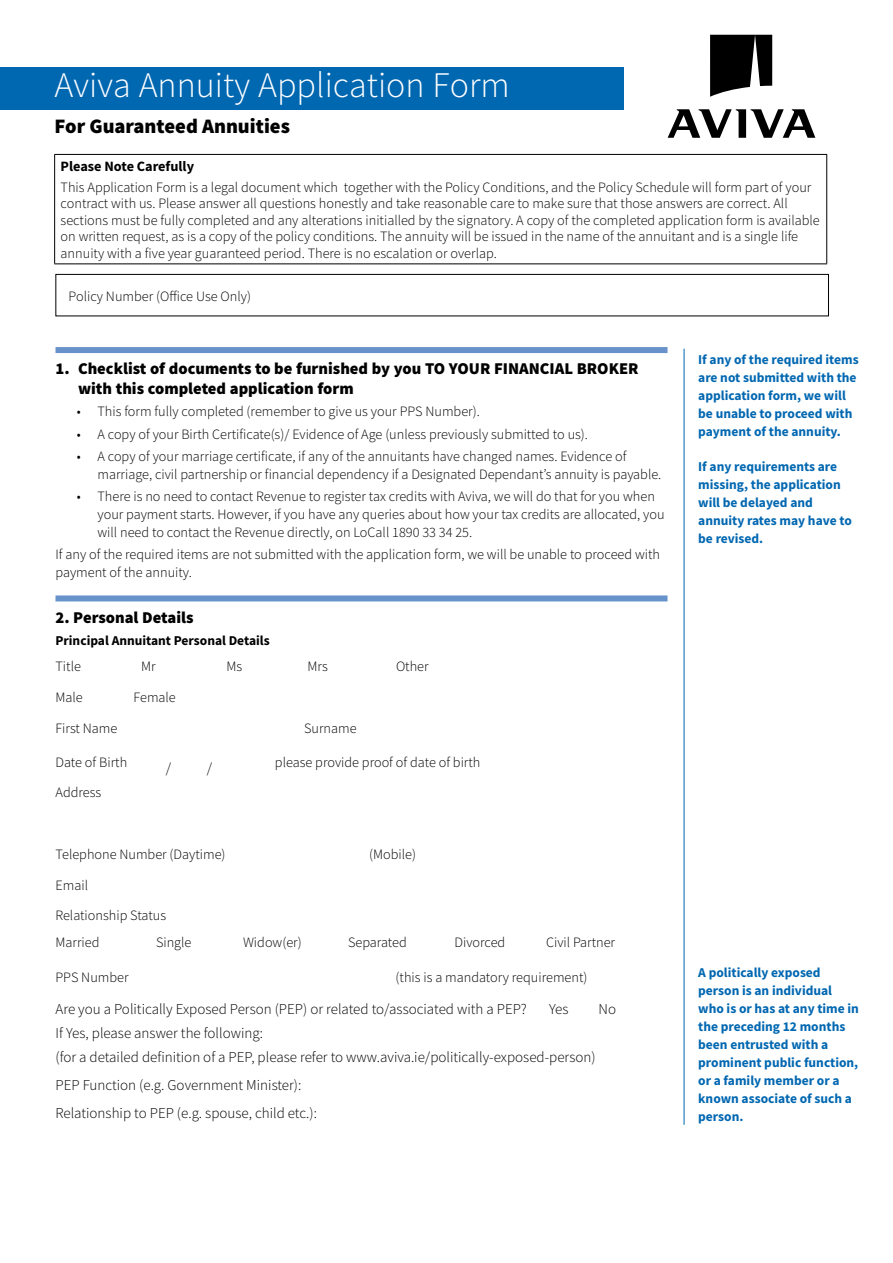
<style>
.page{position:relative;width:893px;height:1263px;background:#fff}
.page>*{position:absolute;margin:0;border:0;box-sizing:border-box;transform-origin:0 0}
.t1{font:300 36px "Source Sans Pro";color:#fff}
.t2{font:900 20.55px "Source Sans Pro";color:#000}
.t3{font:900 16.5px/19.8px "Source Sans Pro";color:#000}
.t4{font:300 15px/23.7px "Source Sans Pro";color:#000}
.t5{font:300 14.25px/18px "Source Sans Pro";color:#000}
.t6{font:700 14.25px "Source Sans Pro";color:#000}
.t7{font:700 13.5px/18px "Source Sans Pro";color:#0067b1}
.t8{font:700 13.5px "Source Sans Pro";color:#000}
</style>
<div class="page">
<div style="left:56px;top:347px;width:611px;height:6px;background:#6792ca"></div>
<div style="left:56px;top:595px;width:611px;height:6px;background:#6792ca"></div>
<div style="left:0;top:67px;width:623px;height:43px;background:#0067b1"></div>
<div style="left:55px;top:274px;width:774px;height:42px;border:1px solid #000"></div>
<svg style="left:710px;top:35px;width:62px;height:62px"></svg>
<svg style="left:668px;top:109px;width:147px;height:29px"></svg>
<hr style="left:684px;top:349px;width:1px;height:776px;background:#0067b1">
<hr style="left:54px;top:154px;width:773px;height:1px;background:#000">
<hr style="left:54px;top:155px;width:1px;height:108px;background:#000">
<hr style="left:826px;top:155px;width:1px;height:108px;background:#000">
<hr style="left:54px;top:263px;width:773px;height:1px;background:#000">
<h1 class="t1" style="left:55px;top:63px;width:457px">Aviva Annuity Application Form</h1>
<h2 class="t2" style="left:55px;top:112px;width:237px">For Guaranteed Annuities</h2>
<p class="t6" style="left:61px;top:157px;width:135px">Please Note Carefully</p>
<p class="t5" style="left:61px;top:179px;width:761px;line-height:16.5px">This Application Form is a legal document which together with the Policy Conditions, and the Policy Schedule will form part of your contract with us. Please answer all questions honestly and take reasonable care to make sure that those answers are correct. All sections must be fully completed and any alterations initialled by the signatory. A copy of the completed application form is available on written request, as is a copy of the policy conditions. The annuity will be issued in the name of the annuitant and is a single life annuity with a five year guaranteed period. There is no escalation or overlap.</p>
<p class="t5" style="left:69px;top:287px;width:184px">Policy Number (Office Use Only)</p>
<p class="t3" style="left:78px;top:359px;width:562px;text-indent:-23px">1. Checklist of documents to be furnished by you TO YOUR FINANCIAL BROKER with this completed application form</p>
<p class="t5" style="left:77px;top:403px;width:405px">• This form fully completed (remember to give us your PPS Number).</p>
<p class="t5" style="left:77px;top:425px;width:513px">• A copy of your Birth Certificate(s)/ Evidence of Age (unless previously submitted to us).</p>
<p class="t5" style="left:97px;top:447px;width:565px;text-indent:-21px">• A copy of your marriage certificate, if any of the annuitants have changed names. Evidence of marriage, civil partnership or financial dependency if a Designated Dependant’s annuity is payable.</p>
<p class="t5" style="left:97px;top:487px;width:569px;text-indent:-21px">• There is no need to contact Revenue to register tax credits with Aviva, we will do that for you when your payment starts. However, if you have any queries about how your tax credits are allocated, you will need to contact the Revenue directly, on LoCall 1890 33 34 25.</p>
<p class="t5" style="left:55px;top:546px;width:606px">If any of the required items are not submitted with the application form, we will be unable to proceed with payment of the annuity.</p>
<p class="t3" style="left:56px;top:607px;width:139px">2. Personal Details</p>
<p class="t8" style="left:56px;top:631px;width:216px">Principal Annuitant Personal Details</p>
<p class="t5" style="left:56px;top:658px;width:27px">Title</p>
<p class="t5" style="left:141px;top:658px;width:16px">Mr</p>
<p class="t5" style="left:227px;top:658px;width:17px">Ms</p>
<p class="t5" style="left:307px;top:658px;width:22px">Mrs</p>
<p class="t5" style="left:396px;top:658px;width:34px">Other</p>
<p class="t5" style="left:56px;top:688px;width:29px">Male</p>
<p class="t5" style="left:134px;top:688px;width:44px">Female</p>
<p class="t5" style="left:56px;top:719px;width:63px">First Name</p>
<p class="t5" style="left:304px;top:719px;width:54px">Surname</p>
<p class="t5" style="left:56px;top:753px;width:73px">Date of Birth</p>
<p class="t4" style="left:166px;top:756px;width:7px">/</p>
<p class="t4" style="left:207px;top:756px;width:7px">/</p>
<p class="t5" style="left:275px;top:753px;width:207px">please provide proof of date of birth</p>
<p class="t5" style="left:56px;top:784px;width:47px">Address</p>
<p class="t5" style="left:56px;top:845px;width:172px">Telephone Number (Daytime)</p>
<p class="t5" style="left:369px;top:845px;width:48px">(Mobile)</p>
<p class="t5" style="left:55px;top:869px;width:112px;line-height:30.8px">Email<br>Relationship Status</p>
<p class="t5" style="left:55px;top:933px;width:45px">Married</p>
<p class="t5" style="left:156px;top:933px;width:37px">Single</p>
<p class="t5" style="left:243px;top:933px;width:60px">Widow(er)</p>
<p class="t5" style="left:348px;top:933px;width:60px">Separated</p>
<p class="t5" style="left:455px;top:933px;width:52px">Divorced</p>
<p class="t5" style="left:546px;top:933px;width:71px">Civil Partner</p>
<p class="t5" style="left:56px;top:968px;width:75px">PPS Number</p>
<p class="t5" style="left:396px;top:968px;width:193px">(this is a mandatory requirement)</p>
<p class="t4" style="left:56px;top:997px;width:473px">Are you a Politically Exposed Person (PEP) or related to/associated with a PEP?</p>
<p class="t4" style="left:549px;top:997px;width:21px">Yes</p>
<p class="t4" style="left:598px;top:997px;width:19px">No</p>
<p class="t4" style="left:55px;top:1021px;width:542px">If Yes, please answer the following:<br>(for a detailed definition of a PEP, please refer to www.aviva.ie/politically-exposed-person)</p>
<p class="t4" style="left:55px;top:1071px;width:263px;line-height:28px">PEP Function (e.g. Government Minister):<br>Relationship to PEP (e.g. spouse, child etc.):</p>
<p class="t7" style="left:698px;top:351px;width:162px">If any of the required items are not submitted with the application form, we will be unable to proceed with payment of the annuity.</p>
<p class="t7" style="left:698px;top:458px;width:155px">If any requirements are missing, the application will be delayed and annuity rates may have to be revised.</p>
<p class="t7" style="left:698px;top:963px;width:162px">A politically exposed person is an individual who is or has at any time in the preceding 12 months been entrusted with a prominent public function, or a family member or a known associate of such a person.</p>
</div>
